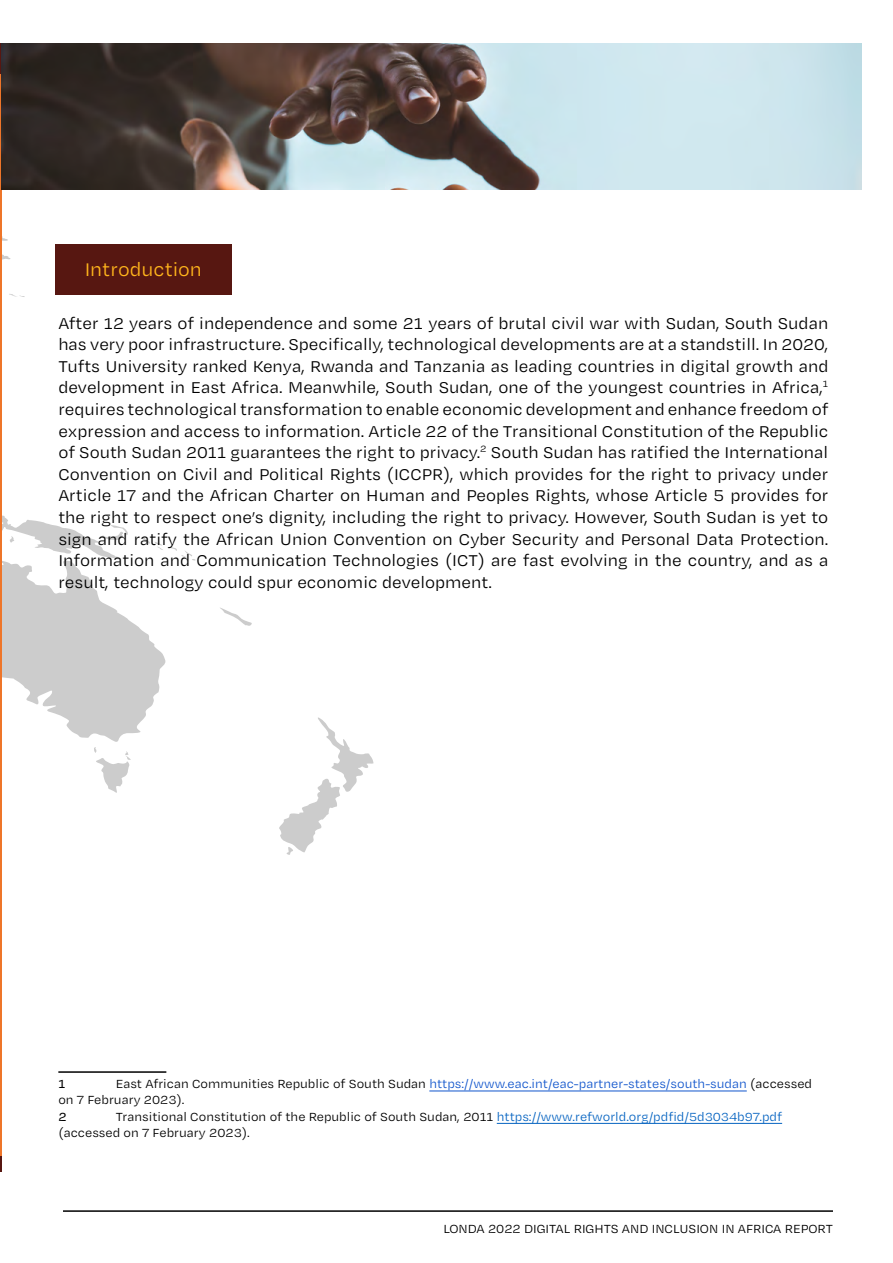
<style>
.page{position:relative;width:893px;height:1263px;background:#fff}
.page>*{position:absolute;margin:0;border:0;box-sizing:border-box;transform-origin:0 0}
.t1{font:21px "Degular Text";color:#ffb51c}
.t2{font:18px/21.6px "Degular Text";color:#000;text-align:justify}
.t3{font:13.5px/16.2px "Degular Text";color:#000}
.t4{font:500 13.5px "Degular Text";color:#000}
.s1{color:#15c}
.s2{color:#0563c1}
</style>
<div class="page">
<hr style="left:63px;top:1210px;width:770px;height:2px;background:#000">
<svg style="left:1px;top:202px;width:373px;height:654px"></svg>
<hr style="left:0;top:43px;width:1px;height:1113px;background:#ee7529">
<div style="left:55px;top:244px;width:177px;height:50px;background:#571711"></div>
<hr style="left:0;top:43px;width:1px;height:30px;background:#571711">
<svg style="left:0;top:1156px;width:1px;height:15px"></svg>
<img style="left:1px;top:43px;width:861px;height:146px">
<hr style="left:58px;top:1071px;width:108px;height:2px;background:#000">
<hr style="left:429px;top:1091px;width:318px;height:1px;background:#15c">
<hr style="left:497px;top:1123px;width:285px;height:1px;background:#0563c1">
<p class="t1" style="left:85px;top:256px;width:119px">Introduction</p>
<p class="t2" style="left:58px;top:311px;width:772px">After 12 years of independence and some 21 years of brutal civil war with Sudan, South Sudan has very poor infrastructure. Specifically, technological developments are at a standstill. In 2020, Tufts University ranked Kenya, Rwanda and Tanzania as leading countries in digital growth and development in East Africa. Meanwhile, South Sudan, one of the youngest countries in Africa,<sup>1 </sup>requires technological transformation to enable economic development and enhance freedom of expression and access to information. Article 22 of the Transitional Constitution of the Republic of South Sudan 2011 guarantees the right to privacy.<sup>2</sup> South Sudan has ratified the International Convention on Civil and Political Rights (ICCPR), which provides for the right to privacy under Article 17 and the African Charter on Human and Peoples Rights, whose Article 5 provides for the right to respect one’s dignity, including the right to privacy. However, South Sudan is yet to sign and ratify the African Union Convention on Cyber Security and Personal Data Protection.<br>Information and Communication Technologies (ICT) are fast evolving in the country, and as a result, technology could spur economic development.</p>
<p class="t3" style="left:58px;top:1075px;width:755px;text-indent:57px">East African Communities Republic of South Sudan <span class="s1">https://www.eac.int/eac-partner-states/south-sudan</span> (accessed on 7 February 2023).</p>
<p class="t4" style="left:58px;top:1108px;width:10px">2</p>
<p class="t4" style="left:58px;top:1075px;width:8px">1</p>
<p class="t3" style="left:58px;top:1108px;width:725px;text-indent:57px">Transitional Constitution of the Republic of South Sudan, 2011 <span class="s2">https://www.refworld.org/pdfid/5d3034b97.pdf </span>(accessed on 7 February 2023).</p>
<p class="t3" style="left:443px;top:1220px;width:391px">LONDA 2022 DIGITAL RIGHTS AND INCLUSION IN AFRICA REPORT</p>
</div>
